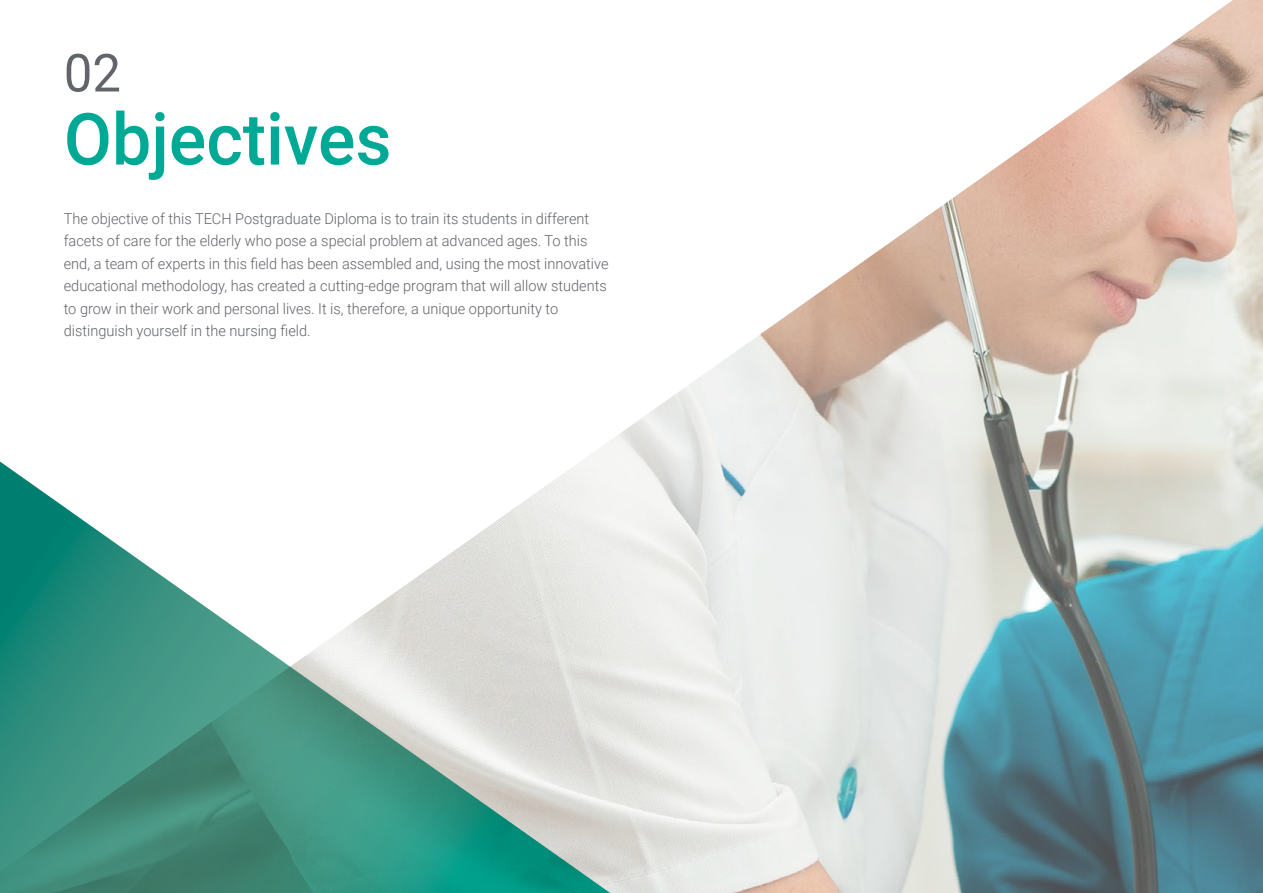
<style>
.page{position:relative;width:1263px;height:893px;background:#fff}
.page>*{position:absolute;margin:0;border:0;box-sizing:border-box;transform-origin:0 0}
.t1{font:500 72px "Roboto";color:#00a996}
.t2{font:52.5px "Roboto";color:#61646a}
.t3{font:300 15px/22.5px "Roboto";color:#61646a}
</style>
<div class="page">
<img style="left:604px;top:0;width:659px;height:893px">
<svg style="left:0;top:446px;width:640px;height:447px"></svg>
<h2 class="t2" style="left:64px;top:36px;width:59px">02</h2>
<h1 class="t1" style="left:64px;top:89px;width:329px">Objectives</h1>
<p class="t3" style="left:64px;top:207px;width:546px">The objective of this TECH Postgraduate Diploma is to train its students in different facets of care for the elderly who pose a special problem at advanced ages. To this end, a team of experts in this field has been assembled and, using the most innovative educational methodology, has created a cutting-edge program that will allow students to grow in their work and personal lives. It is, therefore, a unique opportunity to distinguish yourself in the nursing field.</p>
</div>
